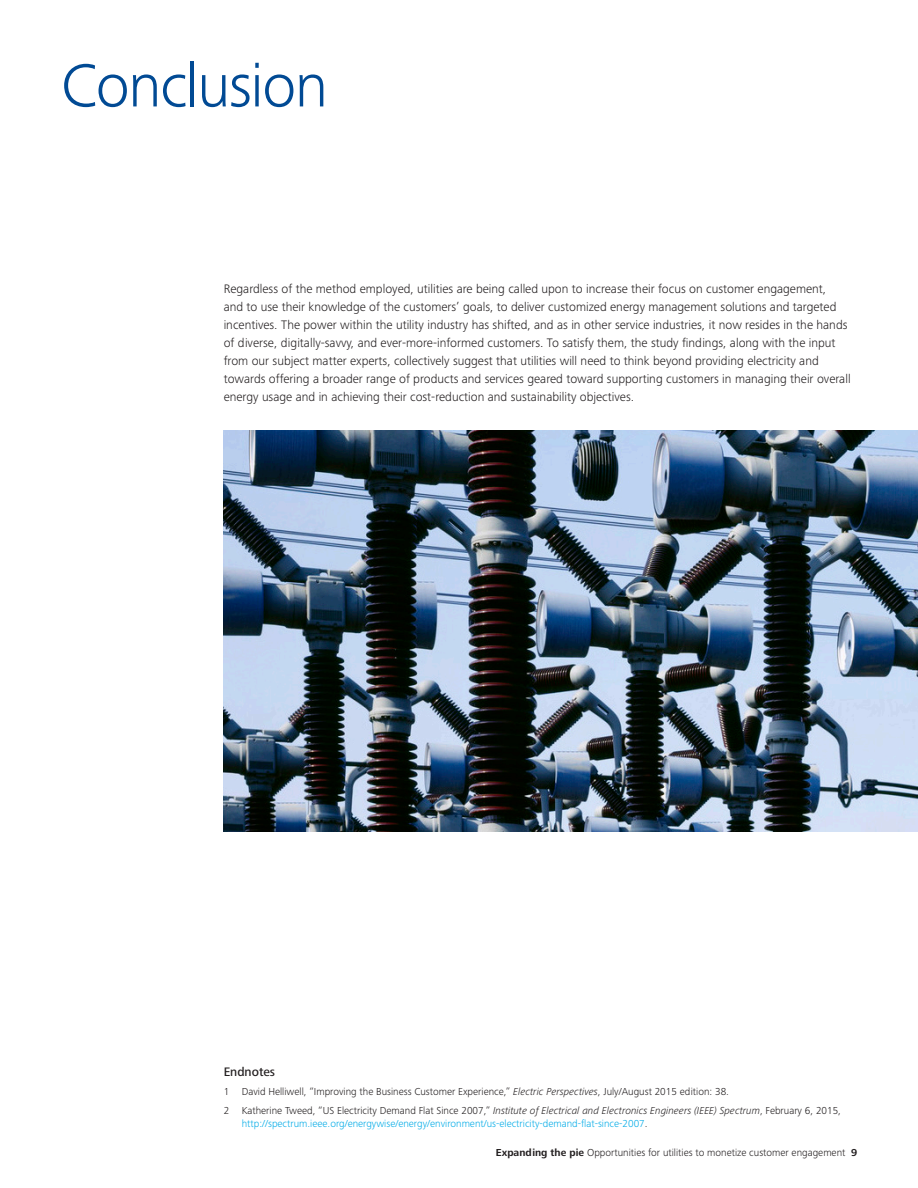
<style>
.page{position:relative;width:918px;height:1188px;background:#fff}
.page>*{position:absolute;margin:0;border:0;box-sizing:border-box;transform-origin:0 0}
.A_Page_heading__30-5{font:300 63px "Frutiger Next Pro";letter-spacing:-.025em;color:#014a94}
.Body_copy__8_5_12pt{font:300 12.75px/18px "Frutiger Next Pro";color:#231f20}
.C_Subhead__8_5_12pt{font:500 12.75px "Frutiger Next Pro";color:#231f20}
.t1{font:300 10.5px/13.5px "Frutiger Next Pro";color:#00abe7}
.t2{font:300 10.5px "Frutiger Next Pro";color:#231f20}
.s1{font-style:italic}
.s2{color:#231f20}
.s3{font-style:italic;color:#231f20}
.s4{font-weight:700}
</style>
<div class="page">
<img style="left:224px;top:431px;width:694px;height:400px">
<p class="A_Page_heading__30-5" style="left:61px;top:49px;width:269px">Conclusion</p>
<p class="Body_copy__8_5_12pt" style="left:224px;top:279px;width:628px">Regardless of the method employed, utilities are being called upon to increase their focus on customer engagement,<br>and to use their knowledge of the customers’ goals, to deliver customized energy management solutions and targeted incentives. The power within the utility industry has shifted, and as in other service industries, it now resides in the hands of diverse, digitally-savvy, and ever-more-informed customers. To satisfy them, the study findings, along with the input from our subject matter experts, collectively suggest that utilities will need to think beyond providing electricity and towards offering a broader range of products and services geared toward supporting customers in managing their overall energy usage and in achieving their cost-reduction and sustainability objectives.</p>
<p class="C_Subhead__8_5_12pt" style="left:224px;top:1065px;width:53px">Endnotes</p>
<p class="t2" style="left:224px;top:1086px;width:507px">1 David Helliwell, “Improving the Business Customer Experience,” <span class="s1">Electric Perspectives</span>, July/August 2015 edition: 38.</p>
<p class="t1" style="left:242px;top:1104px;width:601px;text-indent:-18px"><span class="s2">2 Katherine Tweed, “US Electricity Demand Flat Since 2007,”</span> <span class="s3">Institute of Electrical and Electronics Engineers (IEEE) Spectrum</span><span class="s2">, February 6, 2015, </span>http://spectrum.ieee.org/energywise/energy/environment/us-electricity-demand-flat-since-2007<span class="s2">.</span></p>
<p class="t2" style="left:496px;top:1147px;width:363px"><span class="s4">Expanding the pie</span> Opportunities for utilities to monetize customer engagement <span class="s4">9</span></p>
</div>
